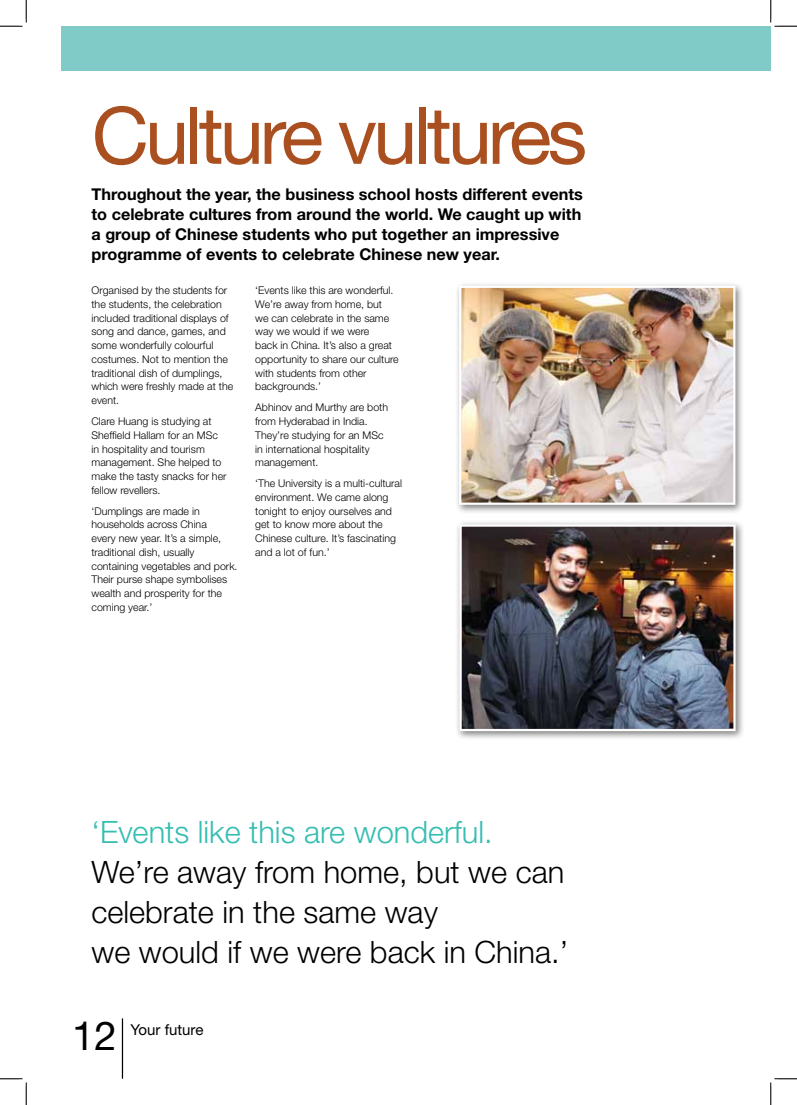
<style>
.page{position:relative;width:797px;height:1105px;background:#fff}
.page>*{position:absolute;margin:0;border:0;box-sizing:border-box;transform-origin:0 0}
.t1{font:79.25px "Helvetica Neue";letter-spacing:-.05em;color:#aa4f1f}
.t2{font:40px "Helvetica Neue";color:#000}
.t3{font:300 30.88px/39.9px "Helvetica Neue";color:#000}
.t4{font:300 30.88px "Helvetica Neue";color:#35bdb2}
.t5{font:700 16.25px/20px "Helvetica Neue";color:#000}
.t6{font:15px "Helvetica Neue";color:#000}
.t7{font:300 10.62px/13.8px "Helvetica Neue";color:#000}
</style>
<div class="page">
<div style="left:62px;top:26px;width:708px;height:45px;background:#80cac7"></div>
<hr style="left:122px;top:1018px;width:1px;height:61px;background:#000">
<div style="left:455px;top:281px;width:289px;height:233px;background:#000;opacity:.5"></div>
<img style="left:462px;top:289px;width:270px;height:213px">
<div style="left:459px;top:286px;width:276px;height:219px;border:2px solid #fff"></div>
<div style="left:455px;top:520px;width:290px;height:221px;background:#000;opacity:.5"></div>
<img style="left:462px;top:527px;width:270px;height:201px">
<div style="left:459px;top:524px;width:276px;height:207px;border:2px solid #fff"></div>
<svg style="left:0;top:0;width:27px;height:27px"></svg>
<svg style="left:0;top:1078px;width:27px;height:27px"></svg>
<svg style="left:770px;top:0;width:27px;height:27px"></svg>
<svg style="left:770px;top:1078px;width:27px;height:27px"></svg>
<h1 class="t1" style="left:92px;top:88px;width:497px">Culture vultures</h1>
<h3 class="t5" style="left:91px;top:184px;width:493px">Throughout the year, the business school hosts different events to celebrate cultures from around the world. We caught up with a group of Chinese students who put together an impressive programme of events to celebrate Chinese new year.</h3>
<p class="t7" style="left:91px;top:283px;width:143px">Organised by the students for the students, the celebration included traditional displays of song and dance, games, and some wonderfully colourful costumes. Not to mention the traditional dish of dumplings, which were freshly made at the event.</p>
<p class="t7" style="left:91px;top:414px;width:137px">Clare Huang is studying at<br>Sheffield Hallam for an MSc in hospitality and tourism management. She helped to make the tasty snacks for her fellow revellers.</p>
<p class="t7" style="left:91px;top:504px;width:148px">‘Dumplings are made in households across China<br>every new year. It’s a simple, traditional dish, usually containing vegetables and pork.<br>Their purse shape symbolises wealth and prosperity for the coming year.’</p>
<p class="t7" style="left:255px;top:283px;width:145px">‘Events like this are wonderful.<br>We’re away from home, but<br>we can celebrate in the same way we would if we were<br>back in China. It’s also a great opportunity to share our culture with students from other backgrounds.’</p>
<p class="t7" style="left:255px;top:400px;width:134px">Abhinov and Murthy are both from Hyderabad in India.<br>They’re studying for an MSc in international hospitality management.</p>
<p class="t7" style="left:255px;top:476px;width:148px">‘The University is a multi-cultural environment. We came along tonight to enjoy ourselves and get to know more about the<br>Chinese culture. It’s fascinating and a lot of fun.’</p>
<h3 class="t4" style="left:91px;top:813px;width:403px">‘Events like this are wonderful.</h3>
<h3 class="t3" style="left:91px;top:852px;width:478px">We’re away from home, but we can celebrate in the same way<br>we would if we were back in China.’</h3>
<h2 class="t2" style="left:72px;top:1012px;width:46px">12</h2>
<h3 class="t6" style="left:131px;top:1021px;width:74px">Your future</h3>
</div>
